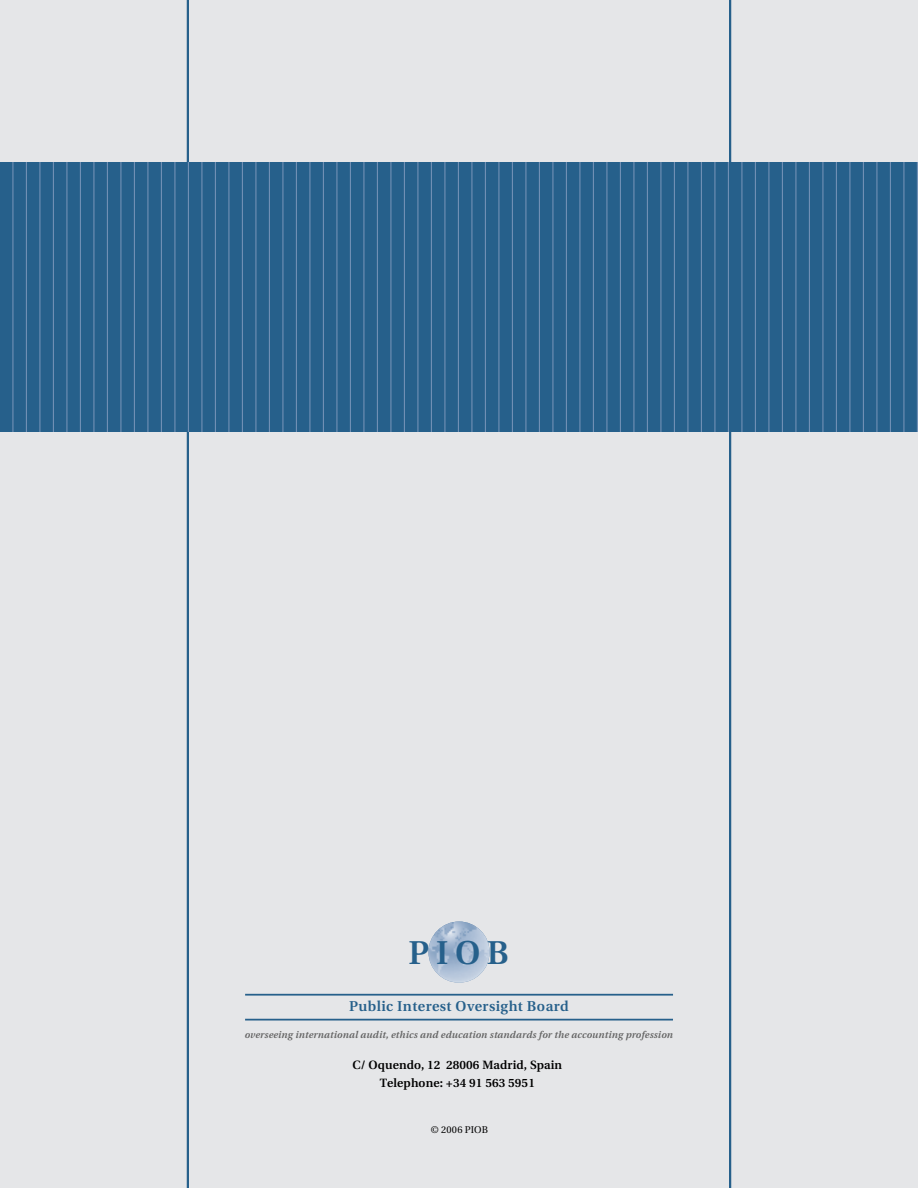
<style>
.page{position:relative;width:918px;height:1188px;background:#e5e6e8}
.page>*{position:absolute;margin:0;border:0;box-sizing:border-box;transform-origin:0 0}
.t1{font:600 33px "Utopia";color:#26608b}
.t2{font:600 14.25px "Utopia";letter-spacing:.03em;color:#26608b}
.t3{font:600 12px/18px "Utopia";letter-spacing:.01em;color:#000;text-align:center}
.t4{font:italic 600 9.75px "Utopia";letter-spacing:.02em;color:#636363}
.t5{font:9.75px "Utopia";letter-spacing:.015em;color:#000}
</style>
<div class="page">
<hr style="left:729px;top:0;width:2px;height:1188px;background:#26608b">
<hr style="left:187px;top:0;width:2px;height:1188px;background:#26608b">
<div style="left:0;top:162px;width:918px;height:270px;background:#26608b"></div>
<hr style="left:822px;top:162px;width:1px;height:270px;background:#7090b5">
<hr style="left:539px;top:162px;width:1px;height:270px;background:#7090b5">
<hr style="left:255px;top:162px;width:1px;height:270px;background:#7090b5">
<hr style="left:80px;top:162px;width:1px;height:270px;background:#7090b5">
<hr style="left:93px;top:162px;width:1px;height:270px;background:#7090b5">
<hr style="left:107px;top:162px;width:1px;height:270px;background:#7090b5">
<hr style="left:120px;top:162px;width:1px;height:270px;background:#7090b5">
<hr style="left:134px;top:162px;width:1px;height:270px;background:#7090b5">
<hr style="left:147px;top:162px;width:1px;height:270px;background:#7090b5">
<hr style="left:161px;top:162px;width:1px;height:270px;background:#7090b5">
<hr style="left:174px;top:162px;width:1px;height:270px;background:#7090b5">
<hr style="left:188px;top:162px;width:1px;height:270px;background:#7090b5">
<hr style="left:201px;top:162px;width:1px;height:270px;background:#7090b5">
<hr style="left:215px;top:162px;width:1px;height:270px;background:#7090b5">
<hr style="left:228px;top:162px;width:1px;height:270px;background:#7090b5">
<hr style="left:242px;top:162px;width:1px;height:270px;background:#7090b5">
<hr style="left:12px;top:162px;width:1px;height:270px;background:#7090b5">
<hr style="left:26px;top:162px;width:1px;height:270px;background:#7090b5">
<hr style="left:39px;top:162px;width:1px;height:270px;background:#7090b5">
<hr style="left:53px;top:162px;width:1px;height:270px;background:#7090b5">
<hr style="left:66px;top:162px;width:1px;height:270px;background:#7090b5">
<hr style="left:363px;top:162px;width:1px;height:270px;background:#7090b5">
<hr style="left:377px;top:162px;width:1px;height:270px;background:#7090b5">
<hr style="left:390px;top:162px;width:1px;height:270px;background:#7090b5">
<hr style="left:404px;top:162px;width:1px;height:270px;background:#7090b5">
<hr style="left:417px;top:162px;width:1px;height:270px;background:#7090b5">
<hr style="left:431px;top:162px;width:1px;height:270px;background:#7090b5">
<hr style="left:444px;top:162px;width:1px;height:270px;background:#7090b5">
<hr style="left:458px;top:162px;width:1px;height:270px;background:#7090b5">
<hr style="left:471px;top:162px;width:1px;height:270px;background:#7090b5">
<hr style="left:485px;top:162px;width:1px;height:270px;background:#7090b5">
<hr style="left:498px;top:162px;width:1px;height:270px;background:#7090b5">
<hr style="left:512px;top:162px;width:1px;height:270px;background:#7090b5">
<hr style="left:525px;top:162px;width:1px;height:270px;background:#7090b5">
<hr style="left:269px;top:162px;width:1px;height:270px;background:#7090b5">
<hr style="left:282px;top:162px;width:1px;height:270px;background:#7090b5">
<hr style="left:296px;top:162px;width:1px;height:270px;background:#7090b5">
<hr style="left:309px;top:162px;width:1px;height:270px;background:#7090b5">
<hr style="left:323px;top:162px;width:1px;height:270px;background:#7090b5">
<hr style="left:336px;top:162px;width:1px;height:270px;background:#7090b5">
<hr style="left:350px;top:162px;width:1px;height:270px;background:#7090b5">
<hr style="left:647px;top:162px;width:1px;height:270px;background:#7090b5">
<hr style="left:660px;top:162px;width:1px;height:270px;background:#7090b5">
<hr style="left:674px;top:162px;width:1px;height:270px;background:#7090b5">
<hr style="left:687px;top:162px;width:1px;height:270px;background:#7090b5">
<hr style="left:701px;top:162px;width:1px;height:270px;background:#7090b5">
<hr style="left:714px;top:162px;width:1px;height:270px;background:#7090b5">
<hr style="left:728px;top:162px;width:1px;height:270px;background:#7090b5">
<hr style="left:741px;top:162px;width:1px;height:270px;background:#7090b5">
<hr style="left:755px;top:162px;width:1px;height:270px;background:#7090b5">
<hr style="left:768px;top:162px;width:1px;height:270px;background:#7090b5">
<hr style="left:782px;top:162px;width:1px;height:270px;background:#7090b5">
<hr style="left:795px;top:162px;width:1px;height:270px;background:#7090b5">
<hr style="left:809px;top:162px;width:1px;height:270px;background:#7090b5">
<hr style="left:552px;top:162px;width:1px;height:270px;background:#7090b5">
<hr style="left:566px;top:162px;width:1px;height:270px;background:#7090b5">
<hr style="left:579px;top:162px;width:1px;height:270px;background:#7090b5">
<hr style="left:593px;top:162px;width:1px;height:270px;background:#7090b5">
<hr style="left:606px;top:162px;width:1px;height:270px;background:#7090b5">
<hr style="left:620px;top:162px;width:1px;height:270px;background:#7090b5">
<hr style="left:633px;top:162px;width:1px;height:270px;background:#7090b5">
<hr style="left:836px;top:162px;width:1px;height:270px;background:#7090b5">
<hr style="left:849px;top:162px;width:1px;height:270px;background:#7090b5">
<hr style="left:863px;top:162px;width:1px;height:270px;background:#7090b5">
<hr style="left:876px;top:162px;width:1px;height:270px;background:#7090b5">
<hr style="left:890px;top:162px;width:1px;height:270px;background:#7090b5">
<hr style="left:903px;top:162px;width:1px;height:270px;background:#7090b5">
<hr style="left:917px;top:162px;width:1px;height:270px;background:#7090b5">
<img style="left:428px;top:922px;width:62px;height:61px;border-radius:50%">
<hr style="left:245px;top:994px;width:428px;height:2px;background:#26608b">
<hr style="left:245px;top:1019px;width:428px;height:2px;background:#26608b">
<h1 class="t1" style="left:409px;top:934px;width:102px">PIOB</h1>
<h2 class="t2" style="left:349px;top:998px;width:221px">Public Interest Oversight Board</h2>
<p class="t4" style="left:245px;top:1029px;width:430px">overseeing international audit, ethics and education standards for the accounting profession</p>
<p class="t3" style="left:352px;top:1056px;width:211px">C/ Oquendo, 12 28006 Madrid, Spain<br>Telephone: +34 91 563 5951</p>
<p class="t5" style="left:431px;top:1125px;width:59px">© 2006 PIOB</p>
</div>
